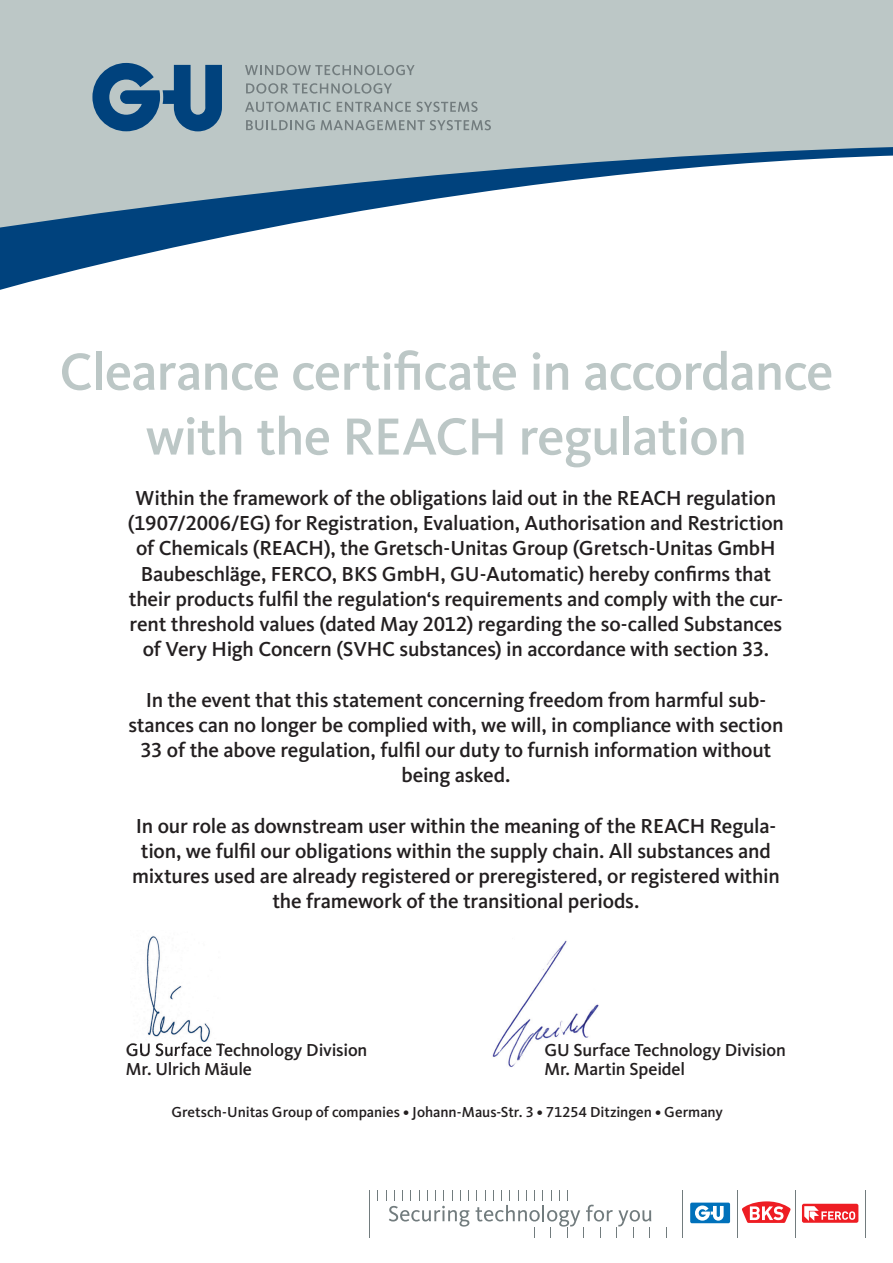
<style>
.page{position:relative;width:893px;height:1263px;background:#fff}
.page>*{position:absolute;margin:0;border:0;box-sizing:border-box;transform-origin:0 0}
.t1{font:500 54px/64.8px "Kievit Pro";letter-spacing:-.02em;color:#bcc7c6;text-align:center}
.t2{font:500 21px/25.2px "Kievit Pro";letter-spacing:-.01em;color:#231f20;text-align:center}
.t3{font:500 18px/19.5px "Kievit Pro";letter-spacing:-.01em;color:#231f20}
.t4{font:500 15px "Kievit Pro";letter-spacing:-.005em;color:#231f20}
</style>
<div class="page">
<svg style="left:0;top:230px;width:258px;height:60px"></svg>
<svg style="left:0;top:0;width:893px;height:230px;fill:#bcc7c6"></svg>
<img style="left:492px;top:940px;width:107px;height:127px">
<svg style="left:92px;top:63px;width:130px;height:68px"></svg>
<svg style="left:245px;top:65px;width:170px;height:10px"></svg>
<svg style="left:246px;top:83px;width:146px;height:11px"></svg>
<svg style="left:245px;top:102px;width:86px;height:10px"></svg>
<svg style="left:337px;top:102px;width:141px;height:10px"></svg>
<svg style="left:246px;top:120px;width:69px;height:10px"></svg>
<svg style="left:321px;top:120px;width:170px;height:10px"></svg>
<hr style="left:370px;top:1190px;width:1px;height:47px;background:#727c7e">
<hr style="left:683px;top:1190px;width:1px;height:47px;background:#727c7e">
<hr style="left:737px;top:1190px;width:1px;height:47px;background:#727c7e">
<hr style="left:795px;top:1190px;width:1px;height:47px;background:#727c7e">
<hr style="left:865px;top:1190px;width:1px;height:47px;background:#727c7e">
<svg style="left:389px;top:1206px;width:80px;height:20px"></svg>
<svg style="left:476px;top:1190px;width:175px;height:47px"></svg>
<div style="left:690px;top:1202px;width:40px;height:21px;background:#0071bb;border-radius:2px"></div>
<svg style="left:695px;top:1205px;width:29px;height:16px"></svg>
<svg style="left:742px;top:1201px;width:48px;height:22px"></svg>
<div style="left:802px;top:1204px;width:56px;height:19px;background:#ee1d23;border-radius:2px"></div>
<svg style="left:804px;top:1206px;width:51px;height:15px"></svg>
<img style="left:146px;top:936px;width:64px;height:106px">
<img style="left:131px;top:1042px;width:91px;height:12px">
<h1 class="t1" style="left:59px;top:339px;width:776px">Clearance certificate in accordance with the REACH regulation</h1>
<p class="t2" style="left:128px;top:485px;width:658px">Within the framework of the obligations laid out in the REACH regulation (1907/2006/EG) for Registration, Evaluation, Authorisation and Restriction of Chemicals (REACH), the Gretsch-Unitas Group (Gretsch-Unitas GmbH Baubeschläge, FERCO, BKS GmbH, GU-Automatic) hereby confirms that their products fulfil the regulation‘s requirements and comply with the cur&shy;rent threshold values (dated May 2012) regarding the so-called Substances of Very High Concern (SVHC substances) in accordance with section 33.</p>
<p class="t2" style="left:128px;top:687px;width:657px">In the event that this statement concerning freedom from harmful sub&shy;stances can no longer be complied with, we will, in compliance with section 33 of the above regulation, fulfil our duty to furnish information without being asked.</p>
<p class="t2" style="left:132px;top:813px;width:649px">In our role as downstream user within the meaning of the REACH Regula&shy;tion, we fulfil our obligations within the supply chain. All substances and mixtures used are already registered or preregistered, or registered within the framework of the transitional periods.</p>
<p class="t3" style="left:126px;top:1040px;width:243px">GU Surface Technology Division<br>Mr. Ulrich Mäule</p>
<p class="t3" style="left:544px;top:1040px;width:243px">GU Surface Technology Division<br>Mr. Martin Speidel</p>
<p class="t4" style="left:171px;top:1103px;width:553px">Gretsch-Unitas Group of companies • Johann-Maus-Str. 3 • 71254 Ditzingen • Germany</p>
</div>
